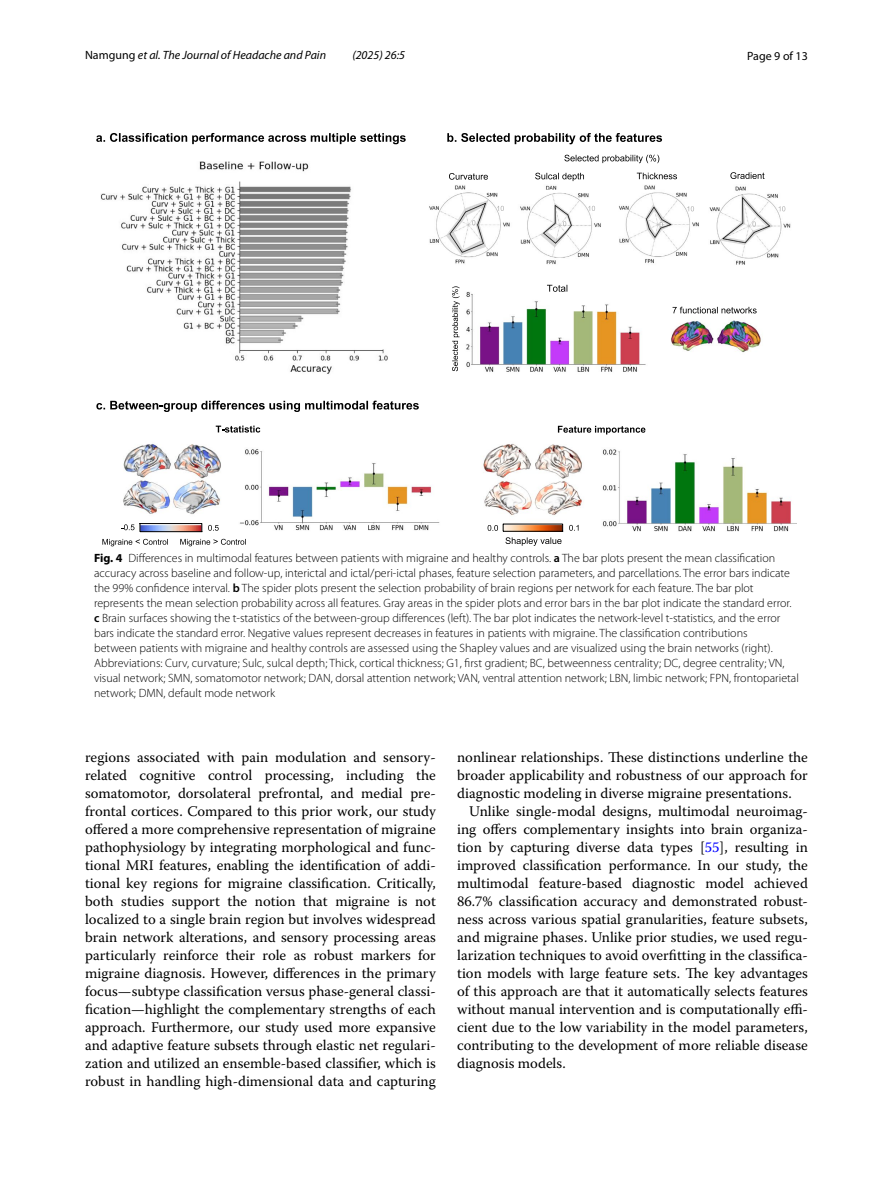
<style>
.page{position:relative;width:893px;height:1187px;background:#fff}
.page>*{position:absolute;margin:0;border:0;box-sizing:border-box;transform-origin:0 0}
.t1{font:14.7px/18px "Warnock Pro";color:#000;text-align:justify}
.t2{font:300 12px/15px "Myriad Pro";color:#000}
.t3{font:italic 12px "Myriad Pro";color:#000}
.t4{font:12px "Myriad Pro";color:#000}
.s1{font-style:normal}
.s2{font-weight:700}
.s3{font-weight:600}
.s4{color:#00f}
</style>
<div class="page">
<img style="left:100px;top:162px;width:697px;height:369px">
<svg style="left:96px;top:133px;width:310px;height:11px"></svg>
<svg style="left:547px;top:285px;width:20px;height:7px"></svg>
<svg style="left:672px;top:307px;width:85px;height:6px"></svg>
<svg style="left:452px;top:286px;width:8px;height:85px"></svg>
<svg style="left:497px;top:206px;width:7px;height:5px"></svg>
<svg style="left:472px;top:220px;width:3px;height:5px"></svg>
<svg style="left:563px;top:221px;width:3px;height:5px"></svg>
<svg style="left:660px;top:222px;width:3px;height:5px"></svg>
<svg style="left:752px;top:221px;width:4px;height:5px"></svg>
<svg style="left:449px;top:173px;width:39px;height:7px"></svg>
<svg style="left:535px;top:173px;width:49px;height:8px"></svg>
<svg style="left:637px;top:173px;width:40px;height:6px"></svg>
<svg style="left:730px;top:172px;width:34px;height:7px"></svg>
<svg style="left:588px;top:206px;width:7px;height:5px"></svg>
<svg style="left:779px;top:206px;width:6px;height:5px"></svg>
<svg style="left:687px;top:206px;width:7px;height:5px"></svg>
<svg style="left:564px;top:155px;width:95px;height:8px"></svg>
<svg style="left:447px;top:133px;width:215px;height:11px"></svg>
<svg style="left:96px;top:400px;width:323px;height:12px"></svg>
<hr style="left:139px;top:523px;width:63px;height:1px;background:#000">
<hr style="left:140px;top:531px;width:62px;height:1px;background:#000">
<svg style="left:121px;top:523px;width:19px;height:9px"></svg>
<svg style="left:208px;top:525px;width:11px;height:5px"></svg>
<svg style="left:216px;top:425px;width:44px;height:7px"></svg>
<svg style="left:102px;top:539px;width:66px;height:7px"></svg>
<svg style="left:180px;top:538px;width:66px;height:8px"></svg>
<svg style="left:558px;top:426px;width:87px;height:8px"></svg>
<svg style="left:569px;top:525px;width:9px;height:5px"></svg>
<svg style="left:488px;top:523px;width:75px;height:23px"></svg>
<p class="t3" style="left:85px;top:48px;width:243px"><span class="s1">Namgung</span> et al. The Journal of Headache and Pain</p>
<p class="t3" style="left:352px;top:48px;width:54px">(2025) 26:5</p>
<p class="t4" style="left:747px;top:48px;width:62px">Page 9 of 13</p>
<p class="t2" style="left:94px;top:550px;width:706px"><span class="s2">Fig. 4</span> Differences in multimodal features between patients with migraine and healthy controls. <span class="s3">a</span> The bar plots present the mean classification accuracy across baseline and follow-up, interictal and ictal/peri-ictal phases, feature selection parameters, and parcellations. The error bars indicate the 99% confidence interval. <span class="s3">b</span> The spider plots present the selection probability of brain regions per network for each feature. The bar plot represents the mean selection probability across all features. Gray areas in the spider plots and error bars in the bar plot indicate the standard error. <span class="s3">c</span> Brain surfaces showing the t-statistics of the between-group differences (left). The bar plot indicates the network-level t-statistics, and the error bars indicate the standard error. Negative values represent decreases in features in patients with migraine. The classification contributions<br>between patients with migraine and healthy controls are assessed using the Shapley values and are visualized using the brain networks (right).<br>Abbreviations: Curv, curvature; Sulc, sulcal depth; Thick, cortical thickness; G1, first gradient; BC, betweenness centrality; DC, degree centrality; VN, visual network; SMN, somatomotor network; DAN, dorsal attention network; VAN, ventral attention network; LBN, limbic network; FPN, frontoparietal network; DMN, default mode network</p>
<p class="t1" style="left:85px;top:747px;width:352px">regions associated with pain modulation and sensory&shy;related cognitive control processing, including the somatomotor, dorsolateral prefrontal, and medial pre&shy;frontal cortices. Compared to this prior work, our study offered a more comprehensive representation of migraine pathophysiology by integrating morphological and func&shy;tional MRI features, enabling the identification of addi&shy;tional key regions for migraine classification. Critically, both studies support the notion that migraine is not localized to a single brain region but involves widespread brain network alterations, and sensory processing areas particularly reinforce their role as robust markers for migraine diagnosis. However, differences in the primary focus—subtype classification versus phase-general classi&shy;fication—highlight the complementary strengths of each approach. Furthermore, our study used more expansive and adaptive feature subsets through elastic net regulari&shy;zation and utilized an ensemble-based classifier, which is robust in handling high-dimensional data and capturing</p>
<p class="t1" style="left:457px;top:747px;width:352px">nonlinear relationships. These distinctions underline the broader applicability and robustness of our approach for diagnostic modeling in diverse migraine presentations.</p>
<p class="t1" style="left:457px;top:801px;width:352px;text-indent:12px">Unlike single-modal designs, multimodal neuroimag&shy;ing offers complementary insights into brain organiza&shy;tion by capturing diverse data types [<span class="s4">55</span>], resulting in improved classification performance. In our study, the multimodal feature-based diagnostic model achieved 86.7% classification accuracy and demonstrated robust&shy;ness across various spatial granularities, feature subsets, and migraine phases. Unlike prior studies, we used regu&shy;larization techniques to avoid overfitting in the classifica&shy;tion models with large feature sets. The key advantages of this approach are that it automatically selects features without manual intervention and is computationally effi&shy;cient due to the low variability in the model parameters, contributing to the development of more reliable disease diagnosis models.</p>
</div>
